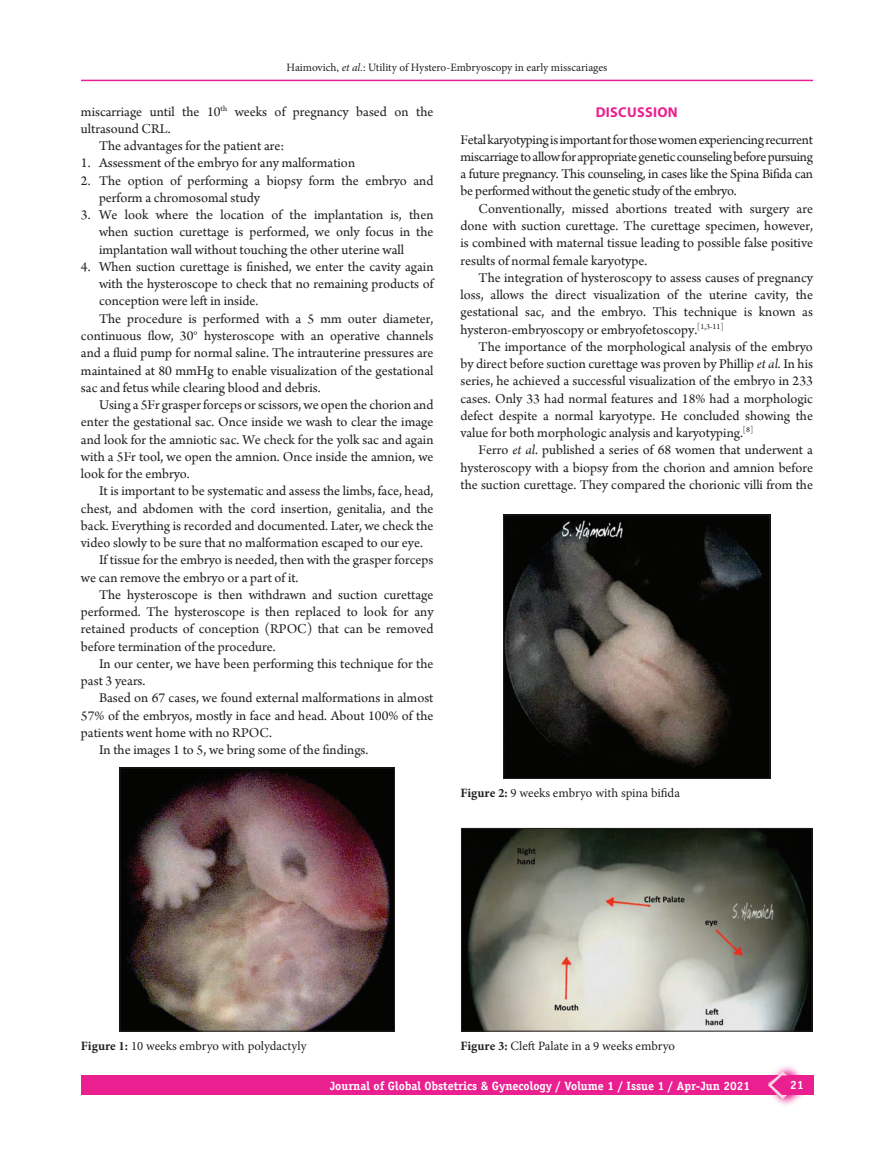
<style>
.page{position:relative;width:894px;height:1170px;background:#fff}
.page>*{position:absolute;margin:0;border:0;box-sizing:border-box;transform-origin:0 0}
.TX{font:14.25px/17.2px "Arno Pro";color:#231f20;text-align:justify}
.L{font:14.25px/17.2px "Arno Pro";color:#231f20;text-align:justify}
.TXFL{font:14.25px/17.2px "Arno Pro";letter-spacing:-.02em;color:#231f20;text-align:justify}
.t1{font:700 14.25px "Myriad Pro";letter-spacing:.02em;color:#ea1f90}
.FGC{font:12.75px "Minion Pro";color:#231f20}
.AH{font:700 12px "Officina Serif";color:#fff}
.t2{font:11.25px "Minion Pro";letter-spacing:-.005em;color:#231f20}
.s1{font-style:italic}
.s2{font-weight:700}
</style>
<div class="page">
<hr style="left:81px;top:80px;width:731px;height:1px;background:#ea1f90">
<div style="left:81px;top:1075px;width:731px;height:20px;background:#ea1f90"></div>
<svg style="left:775px;top:1066px;width:24px;height:39px"></svg>
<svg style="left:768px;top:1071px;width:36px;height:28px"></svg>
<img style="left:505px;top:517px;width:262px;height:259px">
<div style="left:503px;top:515px;width:266px;height:263px;border:1px solid #231f20"></div>
<img style="left:122px;top:769px;width:270px;height:260px">
<div style="left:120px;top:767px;width:274px;height:264px;border:1px solid #231f20"></div>
<img style="left:463px;top:830px;width:346px;height:199px">
<div style="left:461px;top:828px;width:350px;height:203px;border:1px solid #231f20"></div>
<p class="t2" style="left:286px;top:60px;width:322px">Haimovich, <span class="s1">et al.</span>: Utility of Hystero-Embryoscopy in early misscariages</p>
<p class="TX" style="left:81px;top:104px;width:354px">miscarriage until the 10<sup>th</sup> weeks of pregnancy based on the ultrasound CRL.</p>
<p class="TX" style="left:99px;top:138px;width:187px">The advantages for the patient are:</p>
<p class="L" style="left:81px;top:155px;width:275px">1. Assessment of the embryo for any malformation</p>
<p class="L" style="left:99px;top:173px;width:336px;text-indent:-18px">2. The option of performing a biopsy form the embryo and perform a chromosomal study</p>
<p class="L" style="left:99px;top:207px;width:336px;text-indent:-18px">3. We look where the location of the implantation is, then when suction curettage is performed, we only focus in the implantation wall without touching the other uterine wall</p>
<p class="L" style="left:99px;top:259px;width:336px;text-indent:-18px">4. When suction curettage is finished, we enter the cavity again with the hysteroscope to check that no remaining products of conception were left in inside.</p>
<p class="TX" style="left:81px;top:311px;width:354px;text-indent:18px">The procedure is performed with a 5 mm outer diameter, continuous flow, 30° hysteroscope with an operative channels and a fluid pump for normal saline. The intrauterine pressures are maintained at 80 mmHg to enable visualization of the gestational sac and fetus while clearing blood and debris.</p>
<p class="TX" style="left:81px;top:397px;width:354px;text-indent:18px">Using a 5Fr grasper forceps or scissors, we open the chorion and enter the gestational sac. Once inside we wash to clear the image and look for the amniotic sac. We check for the yolk sac and again with a 5Fr tool, we open the amnion. Once inside the amnion, we look for the embryo.</p>
<p class="TX" style="left:81px;top:483px;width:354px;text-indent:18px">It is important to be systematic and assess the limbs, face, head, chest, and abdomen with the cord insertion, genitalia, and the back. Everything is recorded and documented. Later, we check the video slowly to be sure that no malformation escaped to our eye.</p>
<p class="TX" style="left:81px;top:552px;width:354px;text-indent:18px">If tissue for the embryo is needed, then with the grasper forceps we can remove the embryo or a part of it.</p>
<p class="TX" style="left:81px;top:587px;width:354px;text-indent:18px">The hysteroscope is then withdrawn and suction curettage performed. The hysteroscope is then replaced to look for any retained products of conception (RPOC) that can be removed before termination of the procedure.</p>
<p class="TX" style="left:81px;top:656px;width:354px;text-indent:18px">In our center, we have been performing this technique for the past 3 years.</p>
<p class="TX" style="left:81px;top:690px;width:354px;text-indent:18px">Based on 67 cases, we found external malformations in almost 57% of the embryos, mostly in face and head. About 100% of the patients went home with no RPOC.</p>
<p class="TX" style="left:99px;top:742px;width:271px">In the images 1 to 5, we bring some of the findings.</p>
<h1 class="t1" style="left:595px;top:103px;width:83px">DISCUSSION</h1>
<p class="TXFL" style="left:460px;top:132px;width:354px">Fetal karyotyping is important for those women experiencing recurrent miscarriage to allow for appropriate genetic counseling before pursuing a future pregnancy. This counseling, in cases like the Spina Bifida can be performed without the genetic study of the embryo.</p>
<p class="TX" style="left:460px;top:201px;width:354px;text-indent:18px">Conventionally, missed abortions treated with surgery are done with suction curettage. The curettage specimen, however, is combined with maternal tissue leading to possible false positive results of normal female karyotype.</p>
<p class="TX" style="left:460px;top:270px;width:354px;text-indent:18px">The integration of hysteroscopy to assess causes of pregnancy loss, allows the direct visualization of the uterine cavity, the gestational sac, and the embryo. This technique is known as hysteron-embryoscopy or embryofetoscopy.<sup>[1,3-11]</sup></p>
<p class="TX" style="left:460px;top:339px;width:354px;text-indent:18px">The importance of the morphological analysis of the embryo by direct before suction curettage was proven by Phillip <span class="s1">et al</span>. In his series, he achieved a successful visualization of the embryo in 233 cases. Only 33 had normal features and 18% had a morphologic defect despite a normal karyotype. He concluded showing the value for both morphologic analysis and karyotyping.<sup>[8]</sup></p>
<p class="TX" style="left:460px;top:442px;width:354px;text-indent:18px">Ferro <span class="s1">et al</span>. published a series of 68 women that underwent a hysteroscopy with a biopsy from the chorion and amnion before the suction curettage. They compared the chorionic villi from the</p>
<p class="FGC" style="left:460px;top:784px;width:221px"><span class="s2">Figure 2:</span> 9 weeks embryo with spina bifida</p>
<p class="FGC" style="left:81px;top:1037px;width:227px"><span class="s2">Figure 1:</span> 10 weeks embryo with polydactyly</p>
<p class="FGC" style="left:460px;top:1037px;width:216px"><span class="s2">Figure 3:</span> Cleft Palate in a 9 weeks embryo</p>
<p class="AH" style="left:330px;top:1078px;width:421px">Journal of Global Obstetrics &amp; Gynecology / Volume 1 / Issue 1 / Apr-Jun 2021</p>
<p class="AH" style="left:790px;top:1077px;width:15px">21</p>
</div>
